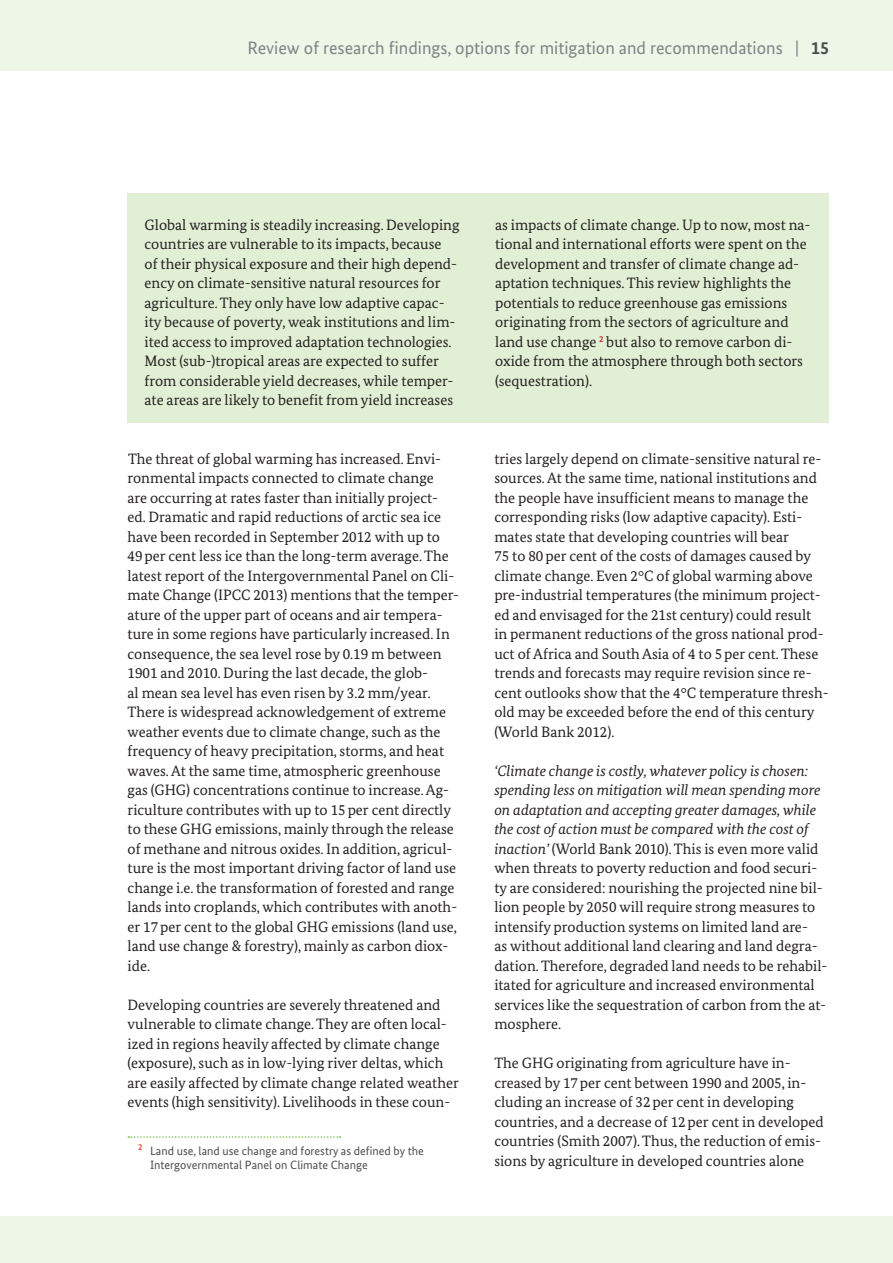
<style>
.page{position:relative;width:893px;height:1263px;background:#fff}
.page>*{position:absolute;margin:0;border:0;box-sizing:border-box;transform-origin:0 0}
.t1{font:18px "Bundes Sans";color:#808285}
.Copy_text{font:15px/19.5px "Bundes Serif";color:#231f20}
.Fussnoten{font:12px/14.4px "Bundes Sans";color:#4d4d4f}
.s1{font-weight:700;color:#4d4d4f}
.s2{font-style:italic}
</style>
<div class="page">
<div style="left:0;top:0;width:893px;height:71px;background:#eef6e8"></div>
<div style="left:0;top:1216px;width:893px;height:47px;background:#eef6e8"></div>
<div style="left:128px;top:194px;width:701px;height:229px;background:#e1efd4"></div>
<svg style="left:128px;top:1136px;width:212px;height:2px"></svg>
<p class="t1" style="left:247px;top:37px;width:583px">Review of research findings, options for mitigation and recommendations | <span class="s1">15</span></p>
<p class="Copy_text" style="left:145px;top:214px;width:316px">Global warming is steadily increasing. Developing countries are vulnerable to its impacts, because<br>of their physical exposure and their high depend&shy;ency on climate-sensitive natural resources for agriculture. They only have low adaptive capac&shy;ity because of poverty, weak institutions and lim&shy;ited access to improved adaptation technologies.<br>Most (sub-)tropical areas are expected to suffer from considerable yield decreases, while temper&shy;ate areas are likely to benefit from yield increases</p>
<p class="Copy_text" style="left:495px;top:214px;width:317px">as impacts of climate change. Up to now, most na&shy;tional and international efforts were spent on the development and transfer of climate change ad&shy;aptation techniques. This review highlights the potentials to reduce greenhouse gas emissions originating from the sectors of agriculture and land use change <sup>2</sup> but also to remove carbon di&shy;oxide from the atmosphere through both sectors (sequestration).</p>
<p class="Copy_text" style="left:128px;top:448px;width:333px">The threat of global warming has increased. Envi&shy;ronmental impacts connected to climate change<br>are occurring at rates faster than initially project&shy;ed. Dramatic and rapid reductions of arctic sea ice have been recorded in September 2012 with up to 49per cent less ice than the long-term average. The latest report of the Intergovernmental Panel on Cli&shy;mate Change (IPCC 2013) mentions that the temper&shy;ature of the upper part of oceans and air tempera&shy;ture in some regions have particularly increased. In consequence, the sea level rose by 0.19 m between 1901 and 2010. During the last decade, the glob-<br>al mean sea level has even risen by 3.2 mm/year.<br>There is widespread acknowledgement of extreme weather events due to climate change, such as the frequency of heavy precipitation, storms, and heat waves. At the same time, atmospheric greenhouse gas (GHG) concentrations continue to increase. Ag&shy;riculture contributes with up to 15per cent directly to these GHG emissions, mainly through the release of methane and nitrous oxides. In addition, agricul&shy;ture is the most important driving factor of land use change i.e. the transformation of forested and range lands into croplands, which contributes with anoth&shy;er 17per cent to the global GHG emissions (land use, land use change &amp; forestry), mainly as carbon diox&shy;ide.</p>
<p class="Copy_text" style="left:128px;top:994px;width:333px">Developing countries are severely threatened and vulnerable to climate change. They are often local&shy;ized in regions heavily affected by climate change (exposure), such as in low-lying river deltas, which are easily affected by climate change related weather events (high sensitivity). Livelihoods in these coun-</p>
<p class="Fussnoten" style="left:150px;top:1143px;width:275px;text-indent:-12px"><sup>2</sup> Land use, land use change and forestry as defined by the<br>Intergovernmental Panel on Climate Change</p>
<p class="Copy_text" style="left:494px;top:448px;width:336px">tries largely depend on climate-sensitive natural re&shy;sources. At the same time, national institutions and the people have insufficient means to manage the corresponding risks (low adaptive capacity). Esti&shy;mates state that developing countries will bear<br>75 to 80per cent of the costs of damages caused by climate change. Even 2°C of global warming above pre-industrial temperatures (the minimum project&shy;ed and envisaged for the 21st century) could result<br>in permanent reductions of the gross national prod&shy;uct of Africa and South Asia of 4 to 5per cent. These trends and forecasts may require revision since re&shy;cent outlooks show that the 4°C temperature thresh&shy;old may be exceeded before the end of this century (World Bank 2012).</p>
<p class="Copy_text" style="left:494px;top:760px;width:335px"><span class="s2">‘Climate change is costly, whatever policy is chosen: spending less on mitigation will mean spending more on adaptation and accepting greater damages, while the cost of action must be compared with the cost of inaction’</span> (World Bank 2010). This is even more valid when threats to poverty reduction and food securi&shy;ty are considered: nourishing the projected nine bil&shy;lion people by 2050 will require strong measures to intensify production systems on limited land are-<br>as without additional land clearing and land degra&shy;dation. Therefore, degraded land needs to be rehabil&shy;itated for agriculture and increased environmental services like the sequestration of carbon from the at&shy;mosphere.</p>
<p class="Copy_text" style="left:494px;top:1053px;width:331px">The GHG originating from agriculture have in&shy;creased by 17per cent between 1990 and 2005, in&shy;cluding an increase of 32per cent in developing countries, and a decrease of 12per cent in developed countries (Smith 2007). Thus, the reduction of emis&shy;sions by agriculture in developed countries alone</p>
</div>
